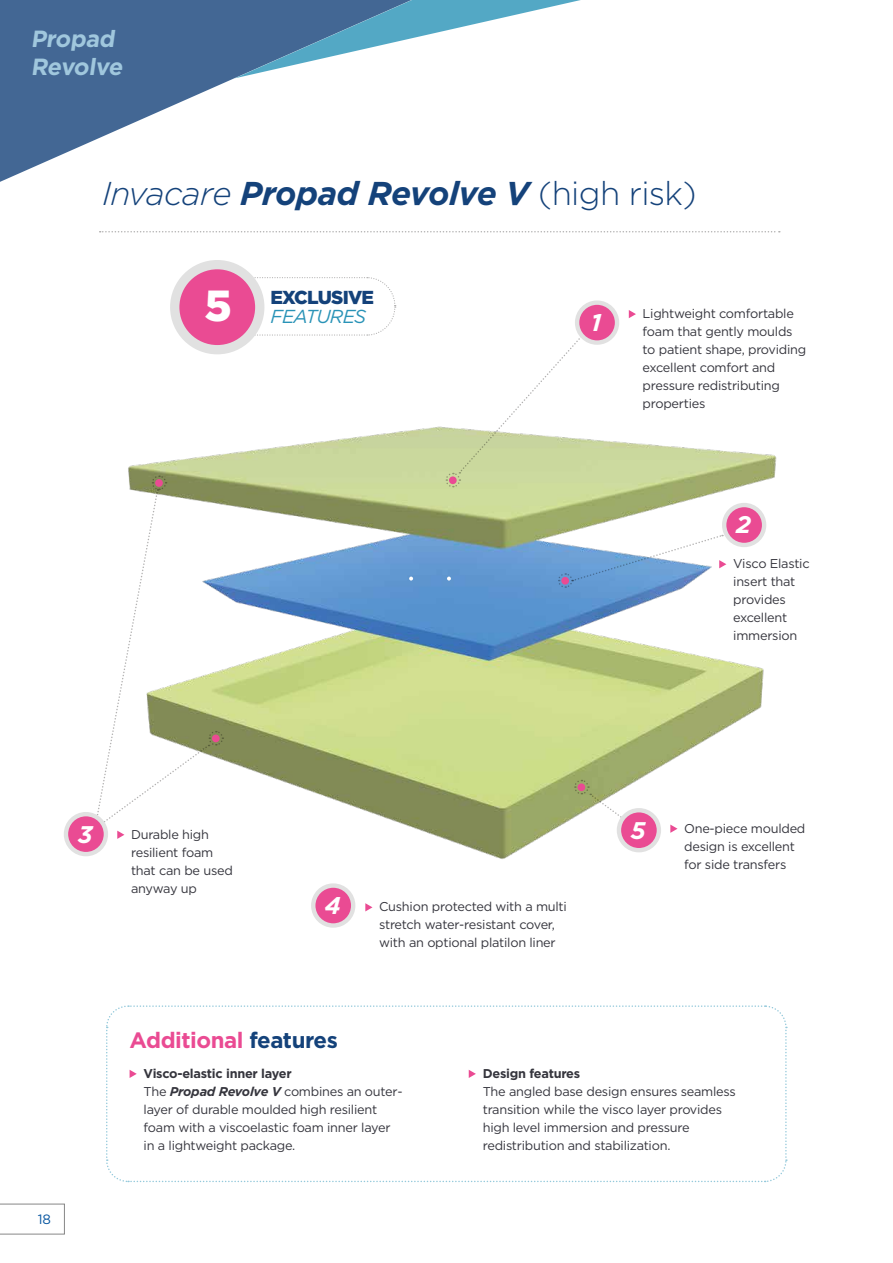
<style>
.page{position:relative;width:893px;height:1263px;background:#fff}
.page>*{position:absolute;margin:0;border:0;box-sizing:border-box;transform-origin:0 0}
.t1{font:900 43.5px "Gotham";color:#fff}
.t2{font:italic 700 33px "Gotham";letter-spacing:-.015em;color:#14427a}
.t3{font:italic 700 24px "Gotham";color:#fff}
.t4{font:700 23.4px/28px "Gotham";color:#a0c7dd}
.t5{font:700 22.2px "Gotham";letter-spacing:-.02em;color:#ea4b93}
.t6{font:900 18.75px "Gotham";letter-spacing:-.04em;color:#14427a}
.t7{font:italic 18.75px "Gotham";letter-spacing:-.04em;color:#2993b7}
.t8{font:13.5px "Gotham";color:#0755a0}
.t9{font:12.75px/18px "Gotham";letter-spacing:-.02em;color:#35353d}
.t10{font:700 12.75px "Gotham";letter-spacing:-.02em;color:#35353d}
.s1{font-weight:300}
.s2{font-weight:300;font-style:normal}
.s3{color:#14427a}
.s4{font-weight:700}
.s5{font-weight:700;font-style:italic}
</style>
<div class="page">
<svg style="left:0;top:78px;width:716px;height:187px"></svg>
<svg style="left:0;top:0;width:581px;height:78px;fill:#436794"></svg>
<img style="left:64px;top:426px;width:713px;height:433px">
<svg style="left:409px;top:577px;width:4px;height:3px"></svg>
<svg style="left:447px;top:577px;width:4px;height:3px"></svg>
<svg style="left:0;top:1204px;width:65px;height:30px"></svg>
<svg style="left:445px;top:327px;width:146px;height:161px"></svg>
<svg style="left:573px;top:779px;width:67px;height:52px"></svg>
<svg style="left:247px;top:276px;width:149px;height:60px"></svg>
<div style="left:175px;top:265px;width:85px;height:85px;background:#ea4b93;border-radius:50%"></div>
<div style="left:170px;top:260px;width:94px;height:94px;border:9px solid #e1e1e1;border-radius:50%"></div>
<svg style="left:106px;top:1005px;width:681px;height:178px"></svg>
<svg style="left:100px;top:231px;width:680px;height:1px"></svg>
<svg style="left:365px;top:903px;width:7px;height:8px"></svg>
<svg style="left:93px;top:475px;width:131px;height:364px"></svg>
<svg style="left:557px;top:534px;width:169px;height:55px"></svg>
<svg style="left:670px;top:824px;width:7px;height:9px"></svg>
<svg style="left:629px;top:310px;width:7px;height:8px"></svg>
<div style="left:577px;top:303px;width:40px;height:40px;background:#ea4b93;border-radius:50%"></div>
<div style="left:575px;top:300px;width:44px;height:45px;border:4px solid #e1e1e1;border-radius:50%"></div>
<div style="left:724px;top:505px;width:40px;height:40px;background:#ea4b93;border-radius:50%"></div>
<div style="left:722px;top:503px;width:44px;height:44px;border:4px solid #e1e1e1;border-radius:50%"></div>
<div style="left:66px;top:814px;width:40px;height:40px;background:#ea4b93;border-radius:50%"></div>
<div style="left:64px;top:812px;width:44px;height:44px;border:4px solid #e1e1e1;border-radius:50%"></div>
<div style="left:619px;top:810px;width:40px;height:40px;background:#ea4b93;border-radius:50%"></div>
<div style="left:617px;top:808px;width:44px;height:44px;border:4px solid #e1e1e1;border-radius:50%"></div>
<div style="left:313px;top:885px;width:40px;height:40px;background:#ea4b93;border-radius:50%"></div>
<div style="left:311px;top:883px;width:44px;height:45px;border:4px solid #e1e1e1;border-radius:50%"></div>
<h3 class="t4" style="left:31px;top:25px;width:98px">Propad<br>Revolve</h3>
<h2 class="t2" style="left:102px;top:172px;width:596px"><span class="s1">Invacare</span> Propad Revolve V <span class="s2">(high risk)</span></h2>
<h1 class="t1" style="left:204px;top:275px;width:29px">5</h1>
<h3 class="t6" style="left:270px;top:284px;width:105px">EXCLUSIVE</h3>
<h3 class="t7" style="left:270px;top:304px;width:97px">FEATURES</h3>
<h3 class="t3" style="left:591px;top:307px;width:12px">1</h3>
<p class="t9" style="left:643px;top:304px;width:165px">Lightweight comfortable foam that gently moulds to patient shape, providing excellent comfort and pressure redistributing properties</p>
<h3 class="t3" style="left:736px;top:509px;width:16px">2</h3>
<p class="t9" style="left:733px;top:555px;width:78px">Visco Elastic insert that provides excellent immersion</p>
<h3 class="t3" style="left:78px;top:818px;width:16px">3</h3>
<h3 class="t3" style="left:631px;top:814px;width:16px">5</h3>
<p class="t9" style="left:131px;top:825px;width:103px">Durable high resilient foam that can be used anyway up</p>
<h3 class="t3" style="left:325px;top:889px;width:17px">4</h3>
<p class="t9" style="left:379px;top:898px;width:189px">Cushion protected with a multi stretch water-resistant cover, with an optional platilon liner</p>
<h3 class="t5" style="left:130px;top:1026px;width:210px">Additional <span class="s3">features</span></h3>
<p class="t9" style="left:684px;top:819px;width:123px">One-piece moulded design is excellent for side transfers</p>
<p class="t8" style="left:38px;top:1211px;width:15px">18</p>
<p class="t9" style="left:144px;top:1064px;width:260px"><span class="s4">Visco-elastic inner layer<br></span>The <span class="s5">Propad Revolve V</span> combines an outer&shy;layer of durable moulded high resilient foam with a viscoelastic foam inner layer in a lightweight package.</p>
<p class="t10" style="left:483px;top:1065px;width:99px">Design features</p>
<p class="t9" style="left:483px;top:1082px;width:255px">The angled base design ensures seamless transition while the visco layer provides high level immersion and pressure redistribution and stabilization.</p>
</div>
